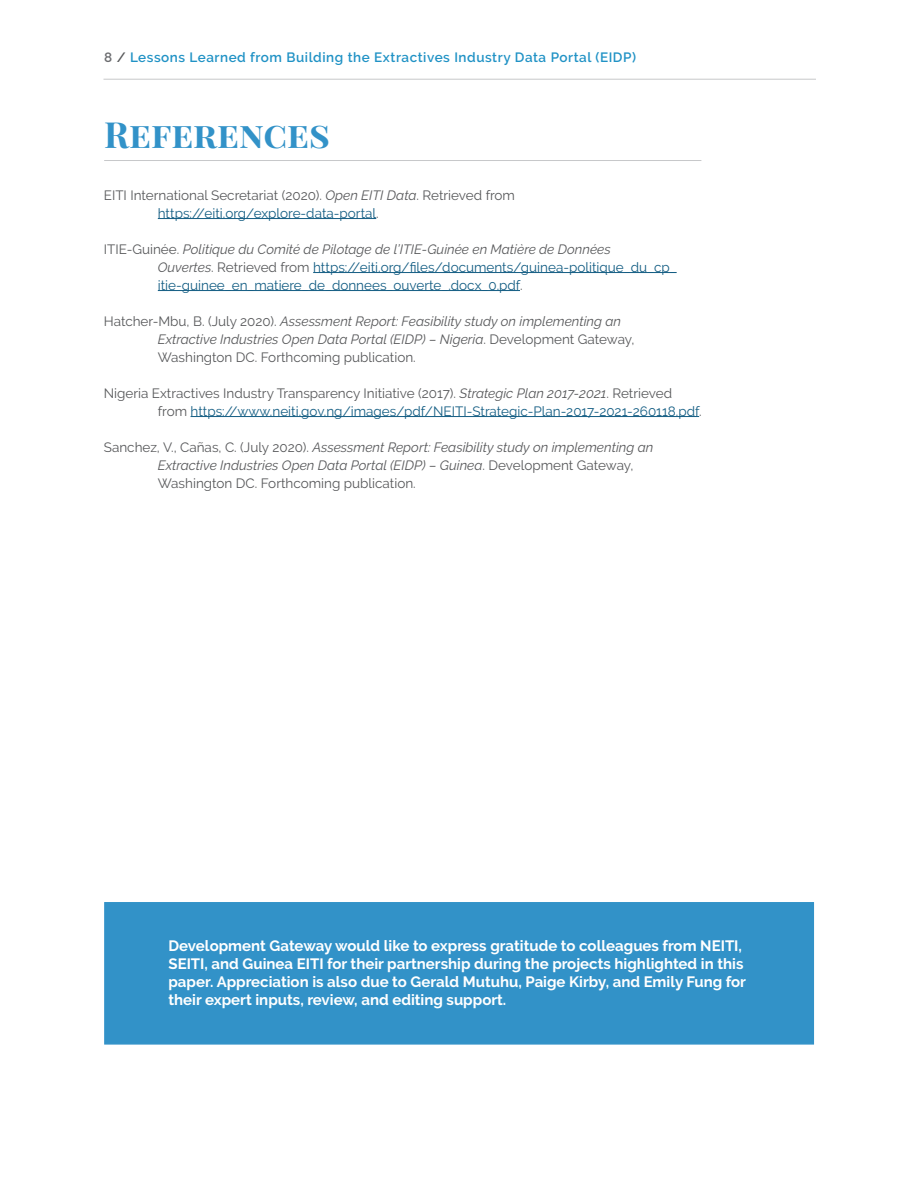
<style>
.page{position:relative;width:918px;height:1188px;background:#fff}
.page>*{position:absolute;margin:0;border:0;box-sizing:border-box;transform-origin:0 0}
.Main_Big_Title{font:700 36px "Playfair Display SC";color:#3292c8}
.Body-1{font:700 15px/18px "Raleway";color:#fff}
.Body-1-2{font:italic 13.5px "Raleway";color:#57585a}
.Body-1-3{font:13.5px "Raleway";color:#135d83}
.Body-1-4{font:13.5px "Raleway";color:#57585a}
.t1{font:600 13.5px "Raleway";letter-spacing:.04em;color:#2092c5}
.s1{color:#6c6d70}
.s2{color:#57585a}
.s3{font-style:italic}
.s4{font-style:normal}
.s5{font-style:italic;color:#57585a}
</style>
<div class="page">
<hr style="left:104px;top:79px;width:712px;height:1px;background:#c7c8ca">
<hr style="left:158px;top:218px;width:218px;height:1px;background:#135d83">
<hr style="left:313px;top:272px;width:364px;height:1px;background:#135d83">
<hr style="left:158px;top:290px;width:362px;height:1px;background:#135d83">
<hr style="left:191px;top:416px;width:508px;height:1px;background:#135d83">
<hr style="left:104px;top:160px;width:597px;height:1px;background:#c7c8ca">
<div style="left:104px;top:902px;width:710px;height:143px;background:#3292c8;border:2px solid #3292c8"></div>
<p class="t1" style="left:104px;top:50px;width:533px"><span class="s1">8</span> <span class="s2">/</span> Lessons Learned from Building the Extractives Industry Data Portal (EIDP)</p>
<p class="Main_Big_Title" style="left:104px;top:112px;width:227px">References</p>
<p class="Body-1-4" style="left:104px;top:187px;width:413px">EITI International Secretariat (2020). <span class="s3">Open EITI Data</span>. Retrieved from</p>
<p class="Body-1-3" style="left:158px;top:205px;width:222px">https://eiti.org/explore-data-portal<span class="s2">.</span></p>
<p class="Body-1-2" style="left:104px;top:241px;width:508px"><span class="s4">ITIE-Guinée.</span> Politique du Comité de Pilotage de l’ITIE-Guinée en Matière de Données</p>
<p class="Body-1-3" style="left:158px;top:259px;width:520px"><span class="s5">Ouvertes</span><span class="s2">. Retrieved from</span> https://eiti.org/files/documents/guinea-politique_du_cp_</p>
<p class="Body-1-3" style="left:158px;top:277px;width:366px">itie-guinee_en_matiere_de_donnees_ouverte_.docx_0.pdf<span class="s2">.</span></p>
<p class="Body-1-2" style="left:104px;top:313px;width:519px"><span class="s4">Hatcher-Mbu, B. (July 2020).</span> Assessment Report: Feasibility study on implementing an</p>
<p class="Body-1-2" style="left:158px;top:331px;width:478px">Extractive Industries Open Data Portal (EIDP) – Nigeria<span class="s4">. Development Gateway,</span></p>
<p class="Body-1-4" style="left:158px;top:349px;width:259px">Washington DC. Forthcoming publication.</p>
<p class="Body-1-4" style="left:104px;top:385px;width:570px">Nigeria Extractives Industry Transparency Initiative (2017). <span class="s3">Strategic Plan 2017-2021</span>. Retrieved</p>
<p class="Body-1-3" style="left:158px;top:403px;width:545px"><span class="s2">from</span> https://www.neiti.gov.ng/images/pdf/NEITI-Strategic-Plan-2017-2021-260118.pdf<span class="s2">.</span></p>
<p class="Body-1-2" style="left:104px;top:439px;width:551px"><span class="s4">Sanchez, V., Cañas, C. (July 2020).</span> Assessment Report: Feasibility study on implementing an</p>
<p class="Body-1-2" style="left:158px;top:457px;width:477px">Extractive Industries Open Data Portal (EIDP) – Guinea<span class="s4">. Development Gateway,</span></p>
<p class="Body-1-4" style="left:158px;top:475px;width:259px">Washington DC. Forthcoming publication.</p>
<p class="Body-1" style="left:168px;top:937px;width:579px">Development Gateway would like to express gratitude to colleagues from NEITI, SEITI, and Guinea EITI for their partnership during the projects highlighted in this paper. Appreciation is also due to Gerald Mutuhu, Paige Kirby, and Emily Fung for their expert inputs, review, and editing support.</p>
</div>
